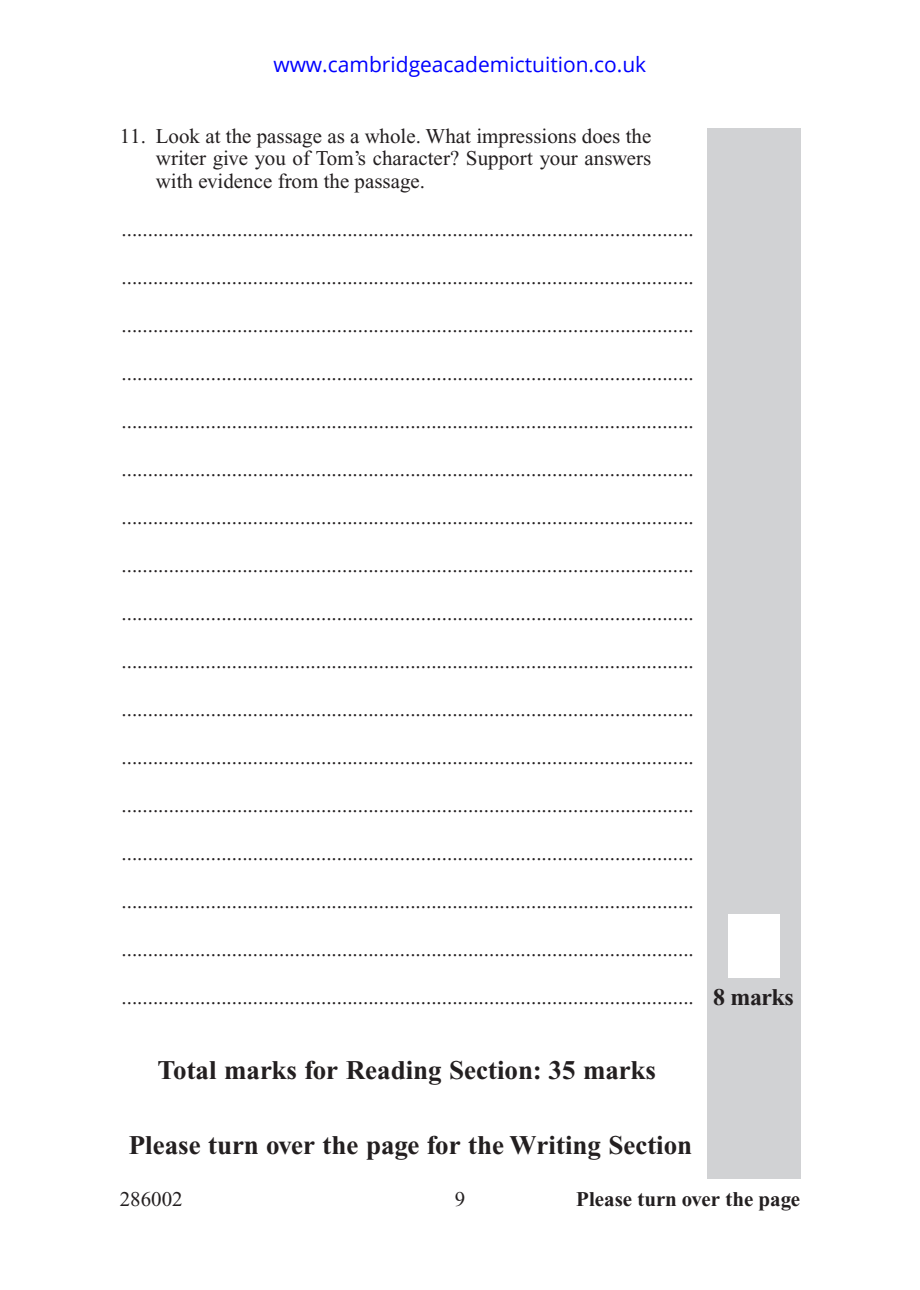
<style>
.page{position:relative;width:920px;height:1290px;background:#fff}
.page>*{position:absolute;margin:0;border:0;box-sizing:border-box;transform-origin:0 0}
.t1{font:700 27px "Times New Roman";color:#231f20}
.t2{font:700 24px "Times New Roman";letter-spacing:-.015em;color:#231f20}
.t3{font:21px/22.5px "Times New Roman";color:#231f20;text-align:justify}
.t4{font:21px "Open Sans";color:#00f}
.t5{font:700 21px "Times New Roman";color:#231f20}
.t6{font:21px "Times New Roman";color:#231f20}
</style>
<div class="page">
<div style="left:707px;top:128px;width:93px;height:1051px;background:#d1d2d4"></div>
<div style="left:728px;top:914px;width:51px;height:64px;background:#fff"></div>
<p class="t4" style="left:273px;top:49px;width:374px">www.cambridgeacademictuition.co.uk</p>
<p class="t3" style="left:156px;top:127px;width:497px;text-indent:-36px">11. Look at the passage as a whole. What impressions does the writer give you of Tom’s character? Support your answers with evidence from the passage.</p>
<p class="t3" style="left:122px;top:220px;width:574px">.............................................................................................................</p>
<p class="t3" style="left:122px;top:268px;width:574px">.............................................................................................................</p>
<p class="t3" style="left:122px;top:316px;width:574px">.............................................................................................................</p>
<p class="t3" style="left:122px;top:364px;width:574px">.............................................................................................................</p>
<p class="t3" style="left:122px;top:412px;width:574px">.............................................................................................................</p>
<p class="t3" style="left:122px;top:460px;width:574px">.............................................................................................................</p>
<p class="t3" style="left:122px;top:508px;width:574px">.............................................................................................................</p>
<p class="t3" style="left:122px;top:556px;width:574px">.............................................................................................................</p>
<p class="t3" style="left:122px;top:604px;width:574px">.............................................................................................................</p>
<p class="t3" style="left:122px;top:652px;width:574px">.............................................................................................................</p>
<p class="t3" style="left:122px;top:700px;width:574px">.............................................................................................................</p>
<p class="t3" style="left:122px;top:748px;width:574px">.............................................................................................................</p>
<p class="t3" style="left:122px;top:796px;width:574px">.............................................................................................................</p>
<p class="t3" style="left:122px;top:844px;width:574px">.............................................................................................................</p>
<p class="t3" style="left:122px;top:892px;width:574px">.............................................................................................................</p>
<p class="t3" style="left:122px;top:940px;width:574px">.............................................................................................................</p>
<p class="t3" style="left:122px;top:988px;width:574px">.............................................................................................................</p>
<p class="t2" style="left:713px;top:989px;width:82px">8 marks</p>
<p class="t1" style="left:158px;top:1061px;width:500px">Total marks for Reading Section: 35 marks</p>
<p class="t1" style="left:129px;top:1136px;width:565px">Please turn over the page for the Writing Section</p>
<p class="t6" style="left:120px;top:1192px;width:64px">286002</p>
<p class="t6" style="left:455px;top:1192px;width:12px">9</p>
<p class="t5" style="left:576px;top:1192px;width:225px">Please turn over the page</p>
</div>
